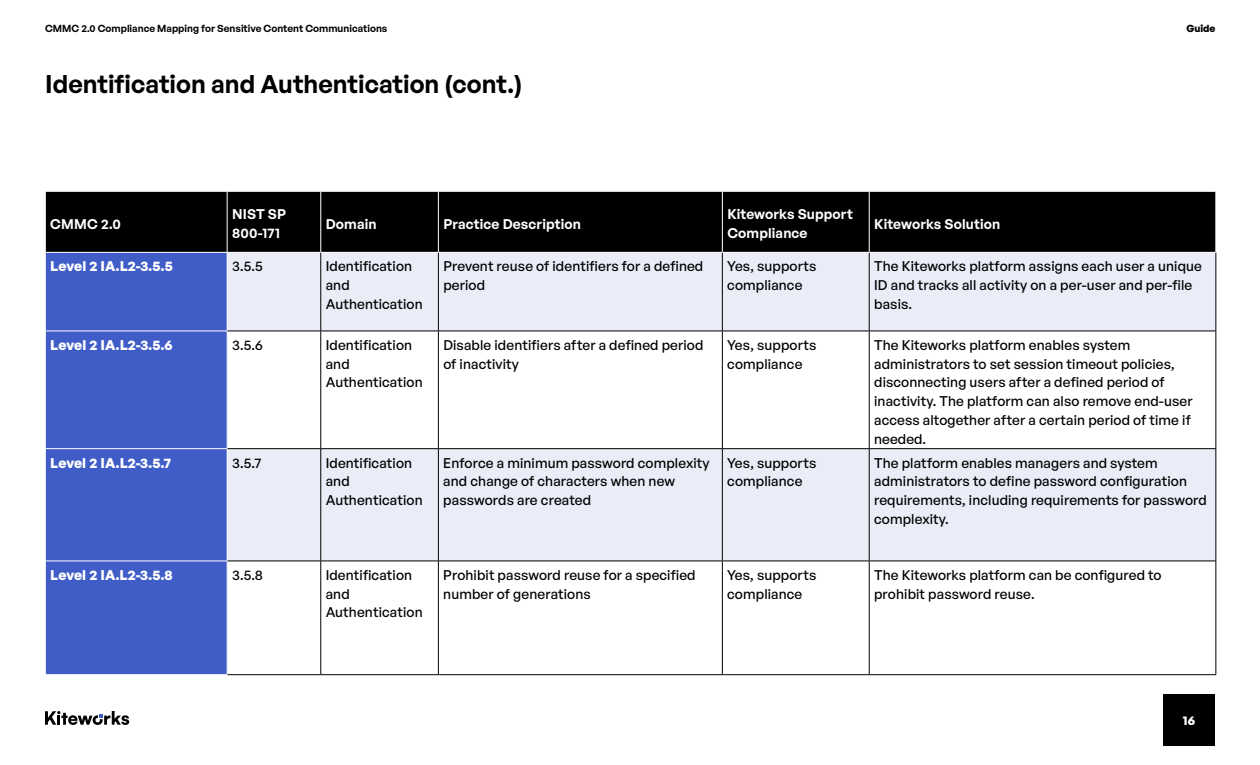
<style>
.page{position:relative;width:1260px;height:765px;background:#fff}
.page>*{position:absolute;margin:0;border:0;box-sizing:border-box;transform-origin:0 0}
.t1{font:600 25px "General Sans";color:#000}
.t2{font:500 13.75px/18.8px "General Sans";letter-spacing:.01em;color:#000}
.t3{font:600 13.75px/18.8px "General Sans";letter-spacing:.01em;color:#fff}
.t4{font:700 13.75px "General Sans";letter-spacing:.005em;color:#fff}
.t5{font:700 12.5px "General Sans";color:#fff}
.t6{font:600 10px "General Sans";color:#000}
.t7{font:700 10px "General Sans";color:#000}
</style>
<div class="page">
<div style="left:1163px;top:695px;width:52px;height:51px;background:#000"></div>
<svg style="left:45px;top:711px;width:84px;height:14px"></svg>
<div style="left:46px;top:192px;width:1170px;height:60px;background:#000"></div>
<div style="left:46px;top:253px;width:181px;height:421px;background:#3f5cc7"></div>
<svg style="left:228px;top:253px;width:988px;height:308px;fill:#eaedf7"></svg>
<hr style="left:227px;top:192px;width:1px;height:60px;background:#fff">
<hr style="left:320px;top:192px;width:1px;height:60px;background:#fff">
<hr style="left:438px;top:192px;width:1px;height:60px;background:#fff">
<hr style="left:722px;top:192px;width:1px;height:60px;background:#fff">
<hr style="left:869px;top:192px;width:1px;height:60px;background:#fff">
<hr style="left:45px;top:331px;width:182px;height:1px;background:#fff">
<hr style="left:45px;top:448px;width:182px;height:1px;background:#fff">
<hr style="left:45px;top:561px;width:182px;height:1px;background:#fff">
<hr style="left:320px;top:253px;width:1px;height:78px;background:#000">
<hr style="left:438px;top:253px;width:1px;height:78px;background:#000">
<hr style="left:722px;top:253px;width:1px;height:78px;background:#000">
<hr style="left:869px;top:253px;width:1px;height:78px;background:#000">
<hr style="left:1216px;top:253px;width:1px;height:78px;background:#000">
<hr style="left:227px;top:331px;width:94px;height:1px;background:#000">
<hr style="left:321px;top:331px;width:117px;height:1px;background:#000">
<hr style="left:320px;top:331px;width:1px;height:117px;background:#000">
<hr style="left:438px;top:331px;width:284px;height:1px;background:#000">
<hr style="left:438px;top:331px;width:1px;height:117px;background:#000">
<hr style="left:722px;top:331px;width:147px;height:1px;background:#000">
<hr style="left:722px;top:331px;width:1px;height:117px;background:#000">
<hr style="left:869px;top:331px;width:347px;height:1px;background:#000">
<hr style="left:869px;top:331px;width:1px;height:117px;background:#000">
<hr style="left:1216px;top:331px;width:1px;height:117px;background:#000">
<hr style="left:227px;top:448px;width:94px;height:1px;background:#000">
<hr style="left:321px;top:448px;width:117px;height:1px;background:#000">
<hr style="left:320px;top:449px;width:1px;height:112px;background:#000">
<hr style="left:438px;top:448px;width:284px;height:1px;background:#000">
<hr style="left:438px;top:449px;width:1px;height:112px;background:#000">
<hr style="left:722px;top:448px;width:147px;height:1px;background:#000">
<hr style="left:722px;top:449px;width:1px;height:112px;background:#000">
<hr style="left:869px;top:448px;width:347px;height:1px;background:#000">
<hr style="left:869px;top:449px;width:1px;height:112px;background:#000">
<hr style="left:1216px;top:449px;width:1px;height:112px;background:#000">
<hr style="left:227px;top:561px;width:94px;height:1px;background:#000">
<hr style="left:321px;top:561px;width:117px;height:1px;background:#000">
<hr style="left:320px;top:561px;width:1px;height:113px;background:#000">
<hr style="left:438px;top:561px;width:284px;height:1px;background:#000">
<hr style="left:438px;top:561px;width:1px;height:113px;background:#000">
<hr style="left:722px;top:561px;width:147px;height:1px;background:#000">
<hr style="left:722px;top:561px;width:1px;height:113px;background:#000">
<hr style="left:869px;top:561px;width:347px;height:1px;background:#000">
<hr style="left:869px;top:561px;width:1px;height:113px;background:#000">
<hr style="left:1216px;top:561px;width:1px;height:113px;background:#000">
<hr style="left:227px;top:674px;width:94px;height:1px;background:#000">
<hr style="left:321px;top:674px;width:117px;height:1px;background:#000">
<hr style="left:438px;top:674px;width:284px;height:1px;background:#000">
<hr style="left:722px;top:674px;width:147px;height:1px;background:#000">
<hr style="left:869px;top:674px;width:347px;height:1px;background:#000">
<p class="t6" style="left:45px;top:22px;width:344px">CMMC 2.0 Compliance Mapping for Sensitive Content Communications</p>
<p class="t7" style="left:1186px;top:22px;width:31px">Guide</p>
<h1 class="t1" style="left:45px;top:68px;width:478px">Identification and Authentication (cont.)</h1>
<p class="t3" style="left:50px;top:214px;width:72px">CMMC 2.0</p>
<p class="t3" style="left:232px;top:205px;width:56px">NIST SP<br>800-171</p>
<p class="t3" style="left:326px;top:214px;width:52px">Domain</p>
<p class="t3" style="left:443px;top:214px;width:139px">Practice Description</p>
<p class="t3" style="left:727px;top:205px;width:127px">Kiteworks Support<br>Compliance</p>
<p class="t3" style="left:874px;top:214px;width:128px">Kiteworks Solution</p>
<p class="t4" style="left:50px;top:257px;width:124px">Level 2 IA.L2-3.5.5</p>
<p class="t2" style="left:232px;top:257px;width:32px">3.5.5</p>
<p class="t2" style="left:326px;top:257px;width:98px">Identification and<br>Authentication</p>
<p class="t2" style="left:443px;top:257px;width:261px">Prevent reuse of identifiers for a defined period</p>
<p class="t2" style="left:727px;top:257px;width:91px">Yes, supports compliance</p>
<p class="t2" style="left:874px;top:257px;width:329px">The Kiteworks platform assigns each user a unique<br>ID and tracks all activity on a per-user and per-file basis.</p>
<p class="t4" style="left:50px;top:336px;width:124px">Level 2 IA.L2-3.5.6</p>
<p class="t2" style="left:232px;top:335px;width:32px">3.5.6</p>
<p class="t2" style="left:326px;top:335px;width:98px">Identification and<br>Authentication</p>
<p class="t2" style="left:443px;top:335px;width:262px">Disable identifiers after a defined period of inactivity</p>
<p class="t2" style="left:727px;top:335px;width:91px">Yes, supports compliance</p>
<p class="t2" style="left:874px;top:335px;width:320px">The Kiteworks platform enables system administrators to set session timeout policies, disconnecting users after a defined period of inactivity. The platform can also remove end-user access altogether after a certain period of time if needed.</p>
<p class="t4" style="left:50px;top:454px;width:122px">Level 2 IA.L2-3.5.7</p>
<p class="t2" style="left:232px;top:453px;width:31px">3.5.7</p>
<p class="t2" style="left:326px;top:453px;width:98px">Identification and<br>Authentication</p>
<p class="t2" style="left:443px;top:453px;width:268px">Enforce a minimum password complexity and change of characters when new passwords are created</p>
<p class="t2" style="left:727px;top:453px;width:91px">Yes, supports compliance</p>
<p class="t2" style="left:874px;top:453px;width:334px">The platform enables managers and system administrators to define password configuration requirements, including requirements for password complexity.</p>
<p class="t4" style="left:50px;top:566px;width:124px">Level 2 IA.L2-3.5.8</p>
<p class="t2" style="left:232px;top:565px;width:32px">3.5.8</p>
<p class="t2" style="left:326px;top:565px;width:98px">Identification and<br>Authentication</p>
<p class="t2" style="left:443px;top:565px;width:254px">Prohibit password reuse for a specified number of generations</p>
<p class="t2" style="left:727px;top:565px;width:91px">Yes, supports compliance</p>
<p class="t2" style="left:874px;top:565px;width:289px">The Kiteworks platform can be configured to prohibit password reuse.</p>
<p class="t5" style="left:1183px;top:713px;width:14px">16</p>
</div>
